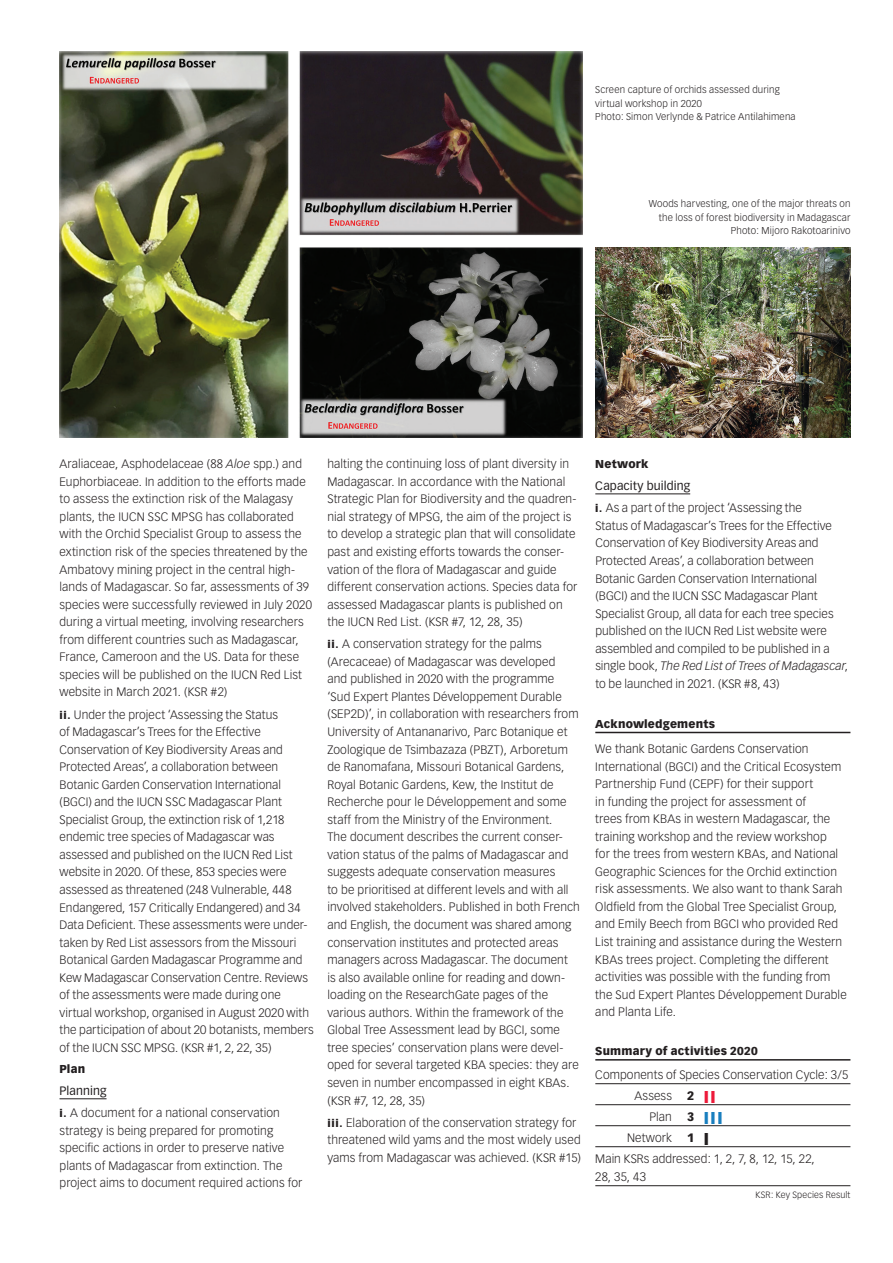
<style>
.page{position:relative;width:893px;height:1263px;background:#fff}
.page>*{position:absolute;margin:0;border:0;box-sizing:border-box;transform-origin:0 0}
.t1{font:300 12px/17.5px "Vectora LH";letter-spacing:.01em;color:#231f20}
.t2{font:900 12px "Vectora LH";color:#197ebe;scale:2.2 1}
.t3{font:900 12px "Vectora LH";color:#ed1a3a;scale:2.2 1}
.t4{font:900 12px "Vectora LH";color:#231f20}
.t5{font:900 11.25px "Vectora LH";letter-spacing:.015em;color:#231f20}
.t6{font:300 9.75px/13.5px "Vectora LH";letter-spacing:.015em;color:#231f20}
.t7{font:300 9px "Vectora LH";letter-spacing:.015em;color:#231f20}
.s1{font-style:italic}
.s2{font-weight:900;font-size:10.5px}
.s3{font-weight:400}
.s4{color:#231f20}
</style>
<div class="page">
<hr style="left:60px;top:1098px;width:47px;height:1px;background:#231f20">
<hr style="left:595px;top:494px;width:95px;height:1px;background:#231f20">
<hr style="left:595px;top:732px;width:255px;height:1px;background:#231f20">
<hr style="left:595px;top:1059px;width:255px;height:1px;background:#231f20">
<hr style="left:595px;top:1083px;width:255px;height:1px;background:#231f20">
<hr style="left:595px;top:1104px;width:255px;height:1px;background:#231f20">
<hr style="left:595px;top:1125px;width:255px;height:1px;background:#231f20">
<hr style="left:595px;top:1146px;width:255px;height:1px;background:#231f20">
<hr style="left:595px;top:1185px;width:255px;height:1px;background:#231f20">
<img style="left:60px;top:51px;width:523px;height:386px">
<img style="left:595px;top:247px;width:256px;height:190px">
<p class="t6" style="left:595px;top:83px;width:202px">Screen capture of orchids assessed during virtual workshop in 2020<br>Photo: Simon Verlynde &amp; Patrice Antilahimena</p>
<p class="t6" style="left:649px;top:197px;width:203px;text-align:right">Woods harvesting, one of the major threats on the loss of forest biodiversity in Madagascar<br>Photo: Mijoro Rakotoarinivo</p>
<p class="t1" style="left:60px;top:455px;width:254px">Araliaceae, Asphodelaceae (88 <span class="s1">Aloe</span> spp.) and Euphorbiaceae. In addition to the efforts made to assess the extinction risk of the Malagasy plants, the IUCN SSC MPSG has collaborated with the Orchid Specialist Group to assess the extinction risk of the species threatened by the Ambatovy mining project in the central high&shy;lands of Madagascar. So far, assessments of 39 species were successfully reviewed in July 2020 during a virtual meeting, involving researchers from different countries such as Madagascar, France, Cameroon and the US. Data for these species will be published on the IUCN Red List website in March 2021. (KSR #2)</p>
<p class="t1" style="left:60px;top:706px;width:256px"><span class="s2">ii.</span> Under the project ‘Assessing the Status<br>of Madagascar’s Trees for the Effective Conservation of Key Biodiversity Areas and Protected Areas’, a collaboration between Botanic Garden Conservation International (BGCI) and the IUCN SSC Madagascar Plant Specialist Group, the extinction risk of 1,218 endemic tree species of Madagascar was assessed and published on the IUCN Red List website in 2020. Of these, 853 species were assessed as threatened (248 Vulnerable, 448<br>Endangered, 157 Critically Endangered) and 34<br>Data Deficient. These assessments were under&shy;taken by Red List assessors from the Missouri Botanical Garden Madagascar Programme and Kew Madagascar Conservation Centre. Reviews of the assessments were made during one virtual workshop, organised in August 2020 with the participation of about 20 botanists, members of the IUCN SSC MPSG. (KSR #1, 2, 22, 35)</p>
<p class="t5" style="left:60px;top:1062px;width:27px">Plan</p>
<p class="t1" style="left:60px;top:1080px;width:222px;line-height:22px"><span class="s3">Planning<br></span><span class="s2">i.</span> A document for a national conservation</p>
<p class="t1" style="left:60px;top:1122px;width:244px">strategy is being prepared for promoting specific actions in order to preserve native plants of Madagascar from extinction. The project aims to document required actions for</p>
<p class="t1" style="left:327px;top:455px;width:252px">halting the continuing loss of plant diversity in Madagascar. In accordance with the National Strategic Plan for Biodiversity and the quadren&shy;nial strategy of MPSG, the aim of the project is to develop a strategic plan that will consolidate past and existing efforts towards the conser&shy;vation of the flora of Madagascar and guide different conservation actions. Species data for assessed Madagascar plants is published on the IUCN Red List. (KSR #7, 12, 28, 35)</p>
<p class="t1" style="left:327px;top:635px;width:254px"><span class="s2">ii.</span> A conservation strategy for the palms (Arecaceae) of Madagascar was developed<br>and published in 2020 with the programme ‘Sud Expert Plantes Développement Durable (SEP2D)’, in collaboration with researchers from University of Antananarivo, Parc Botanique et Zoologique de Tsimbazaza (PBZT), Arboretum de Ranomafana, Missouri Botanical Gardens, Royal Botanic Gardens, Kew, the Institut de Recherche pour le Développement and some staff from the Ministry of the Environment.<br>The document describes the current conser&shy;vation status of the palms of Madagascar and suggests adequate conservation measures<br>to be prioritised at different levels and with all involved stakeholders. Published in both French and English, the document was shared among conservation institutes and protected areas managers across Madagascar. The document<br>is also available online for reading and down&shy;loading on the ResearchGate pages of the various authors. Within the framework of the Global Tree Assessment lead by BGCI, some tree species’ conservation plans were devel&shy;oped for several targeted KBA species: they are seven in number encompassed in eight KBAs. (KSR #7, 12, 28, 35)</p>
<p class="t1" style="left:327px;top:1114px;width:255px"><span class="s2">iii.</span> Elaboration of the conservation strategy for threatened wild yams and the most widely used yams from Madagascar was achieved. (KSR #15)</p>
<p class="t5" style="left:595px;top:457px;width:55px">Network</p>
<p class="t1" style="left:595px;top:475px;width:208px;line-height:22px"><span class="s3">Capacity building<br></span><span class="s2">i.</span> As a part of the project ‘Assessing the</p>
<p class="t1" style="left:595px;top:517px;width:254px">Status of Madagascar’s Trees for the Effective Conservation of Key Biodiversity Areas and Protected Areas’, a collaboration between Botanic Garden Conservation International (BGCI) and the IUCN SSC Madagascar Plant Specialist Group, all data for each tree species published on the IUCN Red List website were assembled and compiled to be published in a single book, <span class="s1">The Red List of Trees of Madagascar</span>, to be launched in 2021. (KSR #8, 43)</p>
<p class="t5" style="left:595px;top:717px;width:121px">Acknowledgements</p>
<p class="t1" style="left:595px;top:740px;width:253px">We thank Botanic Gardens Conservation International (BGCI) and the Critical Ecosystem Partnership Fund (CEPF) for their support<br>in funding the project for assessment of<br>trees from KBAs in western Madagascar, the training workshop and the review workshop<br>for the trees from western KBAs, and National Geographic Sciences for the Orchid extinction risk assessments. We also want to thank Sarah Oldfield from the Global Tree Specialist Group, and Emily Beech from BGCI who provided Red List training and assistance during the Western KBAs trees project. Completing the different activities was possible with the funding from the Sud Expert Plantes Développement Durable and Planta Life.</p>
<p class="t5" style="left:595px;top:1044px;width:164px">Summary of activities 2020</p>
<p class="t1" style="left:635px;top:1065px;width:215px;line-height:21px;text-indent:-39px">Components of Species Conservation Cycle: 3/5<br>Assess</p>
<p class="t3" style="left:687px;top:1088px;width:15px"><span class="s4">2</span> ||</p>
<p class="t1" style="left:649px;top:1108px;width:24px">Plan</p>
<p class="t2" style="left:687px;top:1109px;width:18px"><span class="s4">3</span> |||</p>
<p class="t1" style="left:627px;top:1129px;width:46px">Network</p>
<p class="t4" style="left:687px;top:1130px;width:23px">1 |</p>
<p class="t1" style="left:595px;top:1150px;width:221px;line-height:18px">Main KSRs addressed: 1, 2, 7, 8, 12, 15, 22,<br>28, 35, 43</p>
<p class="t7" style="left:756px;top:1189px;width:96px">KSR: Key Species Result</p>
</div>
